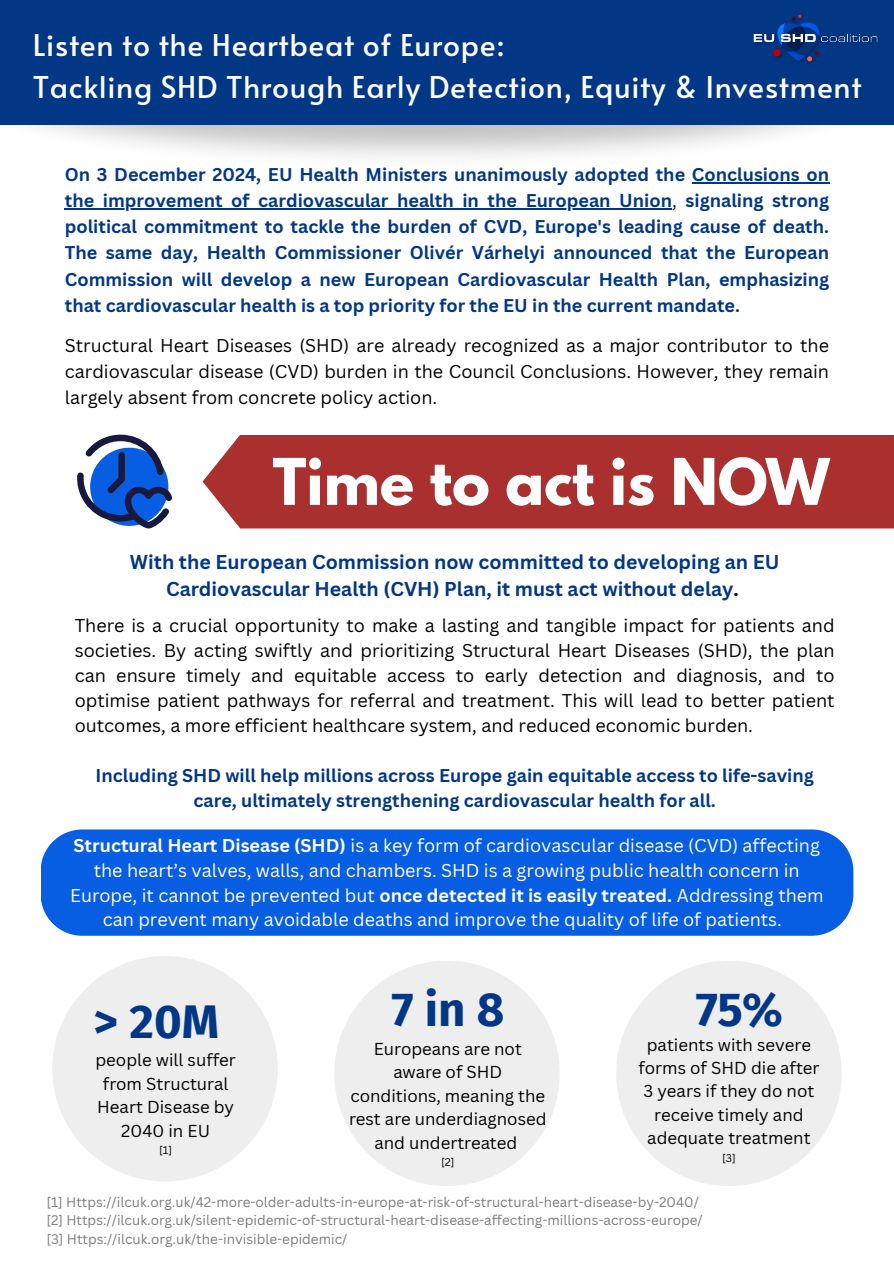
<style>
.page{position:relative;width:894px;height:1264px;background:#fff}
.page>*{position:absolute;margin:0;border:0;box-sizing:border-box;transform-origin:0 0}
.t1{font:700 56.85px "League Spartan";color:#fff}
.t2{font:700 47.4px "Fira Sans";color:#023785}
.t3{font:30px/41.7px "Alata";letter-spacing:.02em;color:#fcfcfd}
.t4{font:700 19.5px/26.8px "Canva Sans";color:#023785;text-align:center}
.t5{font:18px/25px "Canva Sans";color:#000;text-align:justify}
.t6{font:700 18px/26.2px "Canva Sans";color:#023785;text-align:center}
.t7{font:18px/24.8px "Canva Sans";color:#fff;text-align:center}
.t8{font:16.8px/23.5px "Canva Sans";color:#000;text-align:center}
.t9{font:13.5px "Canva Sans";color:#7c7c7c}
.t10{font:10.8px "Canva Sans";color:#000}
.s1{font-weight:400;color:#000}
.s2{color:#000}
.s3{font-weight:700}
</style>
<div class="page">
<img style="left:0;top:124px;width:893px;height:86px">
<div style="left:0;top:0;width:893px;height:124px;background:#023785"></div>
<img style="left:753px;top:14px;width:125px;height:49px">
<div style="left:203px;top:435px;width:690px;height:93px;background:#a9302e"></div>
<svg style="left:77px;top:434px;width:95px;height:94px"></svg>
<div style="left:41px;top:829px;width:812px;height:106px;background:#085ee2"></div>
<div style="left:52px;top:956px;width:226px;height:225px;background:#eeeeef;border-radius:50%"></div>
<div style="left:334px;top:960px;width:225px;height:225px;background:#eeeeef;border-radius:50%"></div>
<div style="left:616px;top:960px;width:225px;height:225px;background:#eeeeef;border-radius:50%"></div>
<hr style="left:691px;top:182px;width:137px;height:2px;background:#023785">
<hr style="left:65px;top:208px;width:607px;height:2px;background:#023785">
<p class="t3" style="left:33px;top:23px;width:830px">Listen to the Heartbeat of Europe:<br>Tackling SHD Through Early Detection, Equity &amp; Investment</p>
<p class="t6" style="left:65px;top:160px;width:765px">On 3 December 2024, EU Health Ministers unanimously adopted the Conclusions on</p>
<p class="t6" style="left:65px;top:187px;width:765px;text-align:justify">the improvement of cardiovascular health in the European Union<span class="s1">,</span> signaling strong political commitment to tackle the burden of CVD, Europe's leading cause of death.<br>The same day, Health Commissioner Olivér Várhelyi announced that the European Commission will develop a new European Cardiovascular Health Plan, emphasizing that cardiovascular health is a top priority for the EU in the current mandate.</p>
<p class="t5" style="left:65px;top:331px;width:765px;line-height:26.2px">Structural Heart Diseases (SHD) are already recognized as a major contributor to the cardiovascular disease (CVD) burden in the Council Conclusions. However, they remain</p>
<h3 class="t5" style="left:65px;top:385px;width:374px">largely absent from concrete policy action.</h3>
<p class="t1" style="left:272px;top:453px;width:558px">Time to act is NOW</p>
<p class="t4" style="left:130px;top:548px;width:650px">With the European Commission now committed to developing an EU<br>Cardiovascular Health (CVH) Plan, it must act without delay<span class="s2">.</span></p>
<p class="t5" style="left:75px;top:612px;width:761px">There is a crucial opportunity to make a lasting and tangible impact for patients and societies. By acting swiftly and prioritizing Structural Heart Diseases (SHD), the plan can ensure timely and equitable access to early detection and diagnosis, and to optimise patient pathways for referral and treatment. This will lead to better patient outcomes, a more efficient healthcare system, and reduced economic burden.</p>
<h3 class="t6" style="left:95px;top:762px;width:719px;line-height:25px">Including SHD will help millions across Europe gain equitable access to life-saving care, ultimately strengthening cardiovascular health for all.</h3>
<h4 class="t7" style="left:70px;top:832px;width:754px"><span class="s3">Structural Heart Disease (SHD)</span> is a key form of cardiovascular disease (CVD) affecting the heart’s valves, walls, and chambers. SHD is a growing public health concern in Europe, it cannot be prevented but <span class="s3">once detected it is easily treated.</span> Addressing them can prevent many avoidable deaths and improve the quality of life of patients.</h4>
<h6 class="t2" style="left:94px;top:993px;width:127px">&gt; 20M</h6>
<h1 class="t8" style="left:95px;top:1047px;width:142px">people will suffer from Structural<br>Heart Disease by<br>2040 in EU</h1>
<h5 class="t10" style="left:159px;top:1142px;width:15px">[1]</h5>
<h6 class="t2" style="left:391px;top:981px;width:114px">7in8</h6>
<p class="t2" style="left:695px;top:981px;width:88px">75%</p>
<h6 class="t8" style="left:349px;top:1036px;width:199px">Europeans are not aware of SHD conditions, meaning the rest are underdiagnosed and undertreated</h6>
<h5 class="t10" style="left:441px;top:1154px;width:15px">[2]</h5>
<h6 class="t8" style="left:638px;top:1032px;width:183px">patients with severe forms of SHD die after<br>3 years if they do not receive timely and adequate treatment</h6>
<h2 class="t10" style="left:722px;top:1150px;width:15px">[3]</h2>
<p class="t9" style="left:46px;top:1192px;width:653px">[1] Https://ilcuk.org.uk/42-more-older-adults-in-europe-at-risk-of-structural-heart-disease-by-2040/</p>
<p class="t9" style="left:46px;top:1210px;width:657px">[2] Https://ilcuk.org.uk/silent-epidemic-of-structural-heart-disease-affecting-millions-across-europe/</p>
<p class="t9" style="left:46px;top:1228px;width:302px">[3] Https://ilcuk.org.uk/the-invisible-epidemic/</p>
</div>
